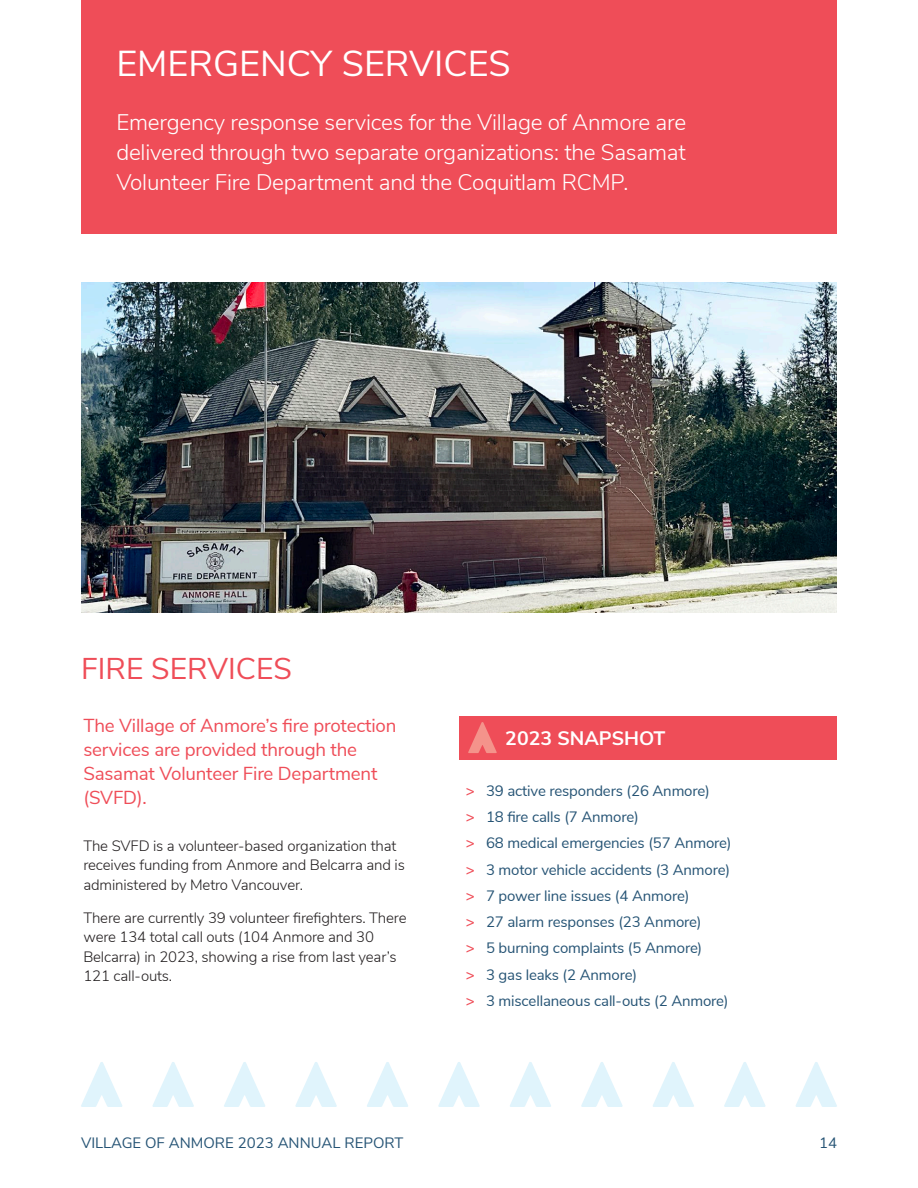
<style>
.page{position:relative;width:918px;height:1188px;background:#fff}
.page>*{position:absolute;margin:0;border:0;box-sizing:border-box;transform-origin:0 0}
.Page_header{font:36px "Nunito Sans";color:#fff}
.Header_-_Departments{font:30px "Nunito Sans";color:#ef4d58}
.Deck{font:300 22.5px/30px "Nunito Sans";letter-spacing:-.01em;color:#fff;text-align:justify}
.t1{font:700 19.5px "Nunito Sans";color:#fff}
.Deck_2{font:18.75px/24px "Nunito Sans";letter-spacing:-.01em;color:#ef4d58}
.Dept_page_bullets{font:15px "Nunito Sans";letter-spacing:-.01em;color:#265475}
.Text{font:300 15px/19.5px "Nunito Sans";letter-spacing:-.01em;color:#231f20}
.s1{font-weight:600;color:#ef4d58}
</style>
<div class="page">
<svg style="left:510px;top:1062px;width:41px;height:45px"></svg>
<svg style="left:295px;top:1062px;width:42px;height:45px"></svg>
<svg style="left:81px;top:1062px;width:41px;height:45px"></svg>
<svg style="left:581px;top:1062px;width:42px;height:45px"></svg>
<svg style="left:367px;top:1062px;width:41px;height:45px"></svg>
<svg style="left:152px;top:1062px;width:42px;height:45px"></svg>
<svg style="left:653px;top:1062px;width:41px;height:45px"></svg>
<svg style="left:438px;top:1062px;width:42px;height:45px"></svg>
<svg style="left:224px;top:1062px;width:41px;height:45px"></svg>
<svg style="left:724px;top:1062px;width:42px;height:45px"></svg>
<svg style="left:795px;top:1062px;width:42px;height:45px"></svg>
<img style="left:81px;top:283px;width:756px;height:330px">
<div style="left:81px;top:0;width:756px;height:233px;background:#ef4d58"></div>
<div style="left:459px;top:716px;width:378px;height:43px;background:#ef4d58"></div>
<svg style="left:468px;top:722px;width:29px;height:31px"></svg>
<p class="Page_header" style="left:116px;top:37px;width:396px">EMERGENCY SERVICES</p>
<p class="Deck" style="left:116px;top:106px;width:571px">Emergency response services for the Village of Anmore are delivered through two separate organizations: the Sasamat Volunteer Fire Department and the Coquitlam RCMP.</p>
<p class="Header_-_Departments" style="left:81px;top:646px;width:212px">FIRE SERVICES</p>
<p class="Deck_2" style="left:83px;top:713px;width:315px">The Village of Anmore’s fire protection services are provided through the<br>Sasamat Volunteer Fire Department (SVFD).</p>
<p class="Text" style="left:83px;top:835px;width:323px">The SVFD is a volunteer-based organization that receives funding from Anmore and Belcarra and is administered by Metro Vancouver.</p>
<p class="Text" style="left:83px;top:907px;width:325px">There are currently 39 volunteer firefighters. There were 134 total call outs (104 Anmore and 30<br>Belcarra) in 2023, showing a rise from last year’s 121 call-outs.</p>
<p class="t1" style="left:505px;top:724px;width:162px">2023 SNAPSHOT</p>
<p class="Dept_page_bullets" style="left:466px;top:780px;width:246px"><span class="s1">&gt;</span> 39 active responders (26 Anmore)</p>
<p class="Dept_page_bullets" style="left:466px;top:806px;width:175px"><span class="s1">&gt;</span> 18 fire calls (7 Anmore)</p>
<p class="Dept_page_bullets" style="left:466px;top:832px;width:267px"><span class="s1">&gt;</span> 68 medical emergencies (57 Anmore)</p>
<p class="Dept_page_bullets" style="left:466px;top:859px;width:266px"><span class="s1">&gt;</span> 3 motor vehicle accidents (3 Anmore)</p>
<p class="Dept_page_bullets" style="left:466px;top:885px;width:225px"><span class="s1">&gt;</span> 7 power line issues (4 Anmore)</p>
<p class="Dept_page_bullets" style="left:466px;top:911px;width:237px"><span class="s1">&gt;</span> 27 alarm responses (23 Anmore)</p>
<p class="Dept_page_bullets" style="left:466px;top:937px;width:238px"><span class="s1">&gt;</span> 5 burning complaints (5 Anmore)</p>
<p class="Dept_page_bullets" style="left:466px;top:964px;width:173px"><span class="s1">&gt;</span> 3 gas leaks (2 Anmore)</p>
<p class="Dept_page_bullets" style="left:466px;top:990px;width:264px"><span class="s1">&gt;</span> 3 miscellaneous call-outs (2 Anmore)</p>
<p class="Dept_page_bullets" style="left:81px;top:1132px;width:324px">VILLAGE OF ANMORE 2023 ANNUAL REPORT</p>
<p class="Dept_page_bullets" style="left:819px;top:1132px;width:19px">14</p>
</div>
